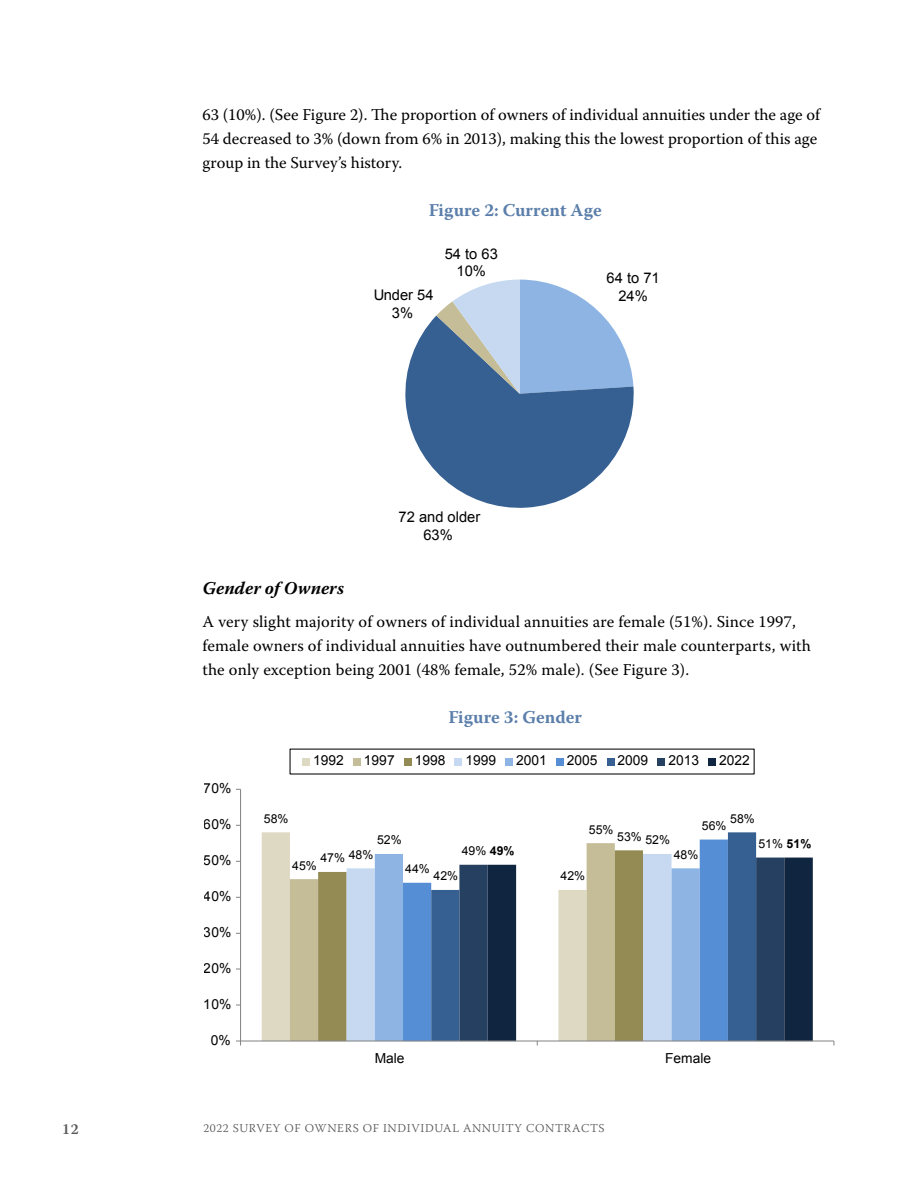
<style>
.page{position:relative;width:918px;height:1188px;background:#fff}
.page>*{position:absolute;margin:0;border:0;box-sizing:border-box;transform-origin:0 0}
.t1{font:700 18px "Warnock Pro";color:#5b7faa}
.t2{font:italic 700 18px "Warnock Pro";letter-spacing:.005em;color:#000}
.t3{font:16.5px/24px "Warnock Pro";letter-spacing:.01em;color:#000}
.t4{font:600 15px "Warnock Pro";color:#58595b}
.t5{font:14.7px/17.9px "Arial";color:#000;text-align:center}
.t6{font:13.8px "Arial";color:#000}
.t7{font:12.3px "Arial";color:#000}
.t8{font:300 12px "Warnock Pro";letter-spacing:.055em;color:#58595b}
.s1{font-weight:700}
</style>
<div class="page">
<svg style="left:405px;top:316px;width:229px;height:192px;fill:#376092"></svg>
<svg style="left:436px;top:280px;width:197px;height:114px"></svg>
<div style="left:262px;top:832px;width:28px;height:208px;background:#ddd9c3"></div>
<div style="left:290px;top:879px;width:28px;height:161px;background:#c4bd97"></div>
<svg style="left:318px;top:868px;width:29px;height:172px;background:#988f5b"></svg>
<svg style="left:347px;top:854px;width:28px;height:186px;background:#cadbf2"></svg>
<div style="left:375px;top:854px;width:28px;height:186px;background:#8eb4e3"></div>
<div style="left:403px;top:882px;width:28px;height:158px;background:#558ed5"></div>
<svg style="left:431px;top:832px;width:325px;height:208px"></svg>
<svg style="left:459px;top:858px;width:29px;height:182px;background:#304a69"></svg>
<svg style="left:488px;top:858px;width:325px;height:182px;background:#8495a3"></svg>
<hr style="left:240px;top:789px;width:1px;height:252px;background:#868686">
<hr style="left:241px;top:1040px;width:593px;height:2px;background:#868686">
<svg style="left:236px;top:1040px;width:5px;height:6px"></svg>
<div style="left:302px;top:758px;width:8px;height:7px;background:#ddd9c3"></div>
<div style="left:353px;top:758px;width:8px;height:7px;background:#c4bd97"></div>
<div style="left:404px;top:758px;width:7px;height:7px;background:#948a54"></div>
<div style="left:455px;top:758px;width:7px;height:7px;background:#c6d9f1"></div>
<div style="left:505px;top:758px;width:8px;height:7px;background:#8eb4e3"></div>
<div style="left:556px;top:758px;width:7px;height:7px;background:#558ed5"></div>
<div style="left:607px;top:758px;width:7px;height:7px;background:#376092"></div>
<div style="left:657px;top:758px;width:8px;height:7px;background:#254061"></div>
<div style="left:708px;top:758px;width:8px;height:7px;background:#10253f"></div>
<p class="t3" style="left:202px;top:102px;width:619px">63 (10%). (See Figure 2). The proportion of owners of individual annuities under the age of<br>54 decreased to 3% (down from 6% in 2013), making this the lowest proportion of this age group in the Survey’s history.</p>
<p class="t1" style="left:429px;top:199px;width:174px">Figure 2: Current Age</p>
<p class="t5" style="left:373px;top:287px;width:62px">Under 54<br>3%</p>
<p class="t5" style="left:445px;top:245px;width:55px">54 to 63<br>10%</p>
<p class="t5" style="left:399px;top:508px;width:83px">72 and older<br>63%</p>
<p class="t5" style="left:607px;top:269px;width:55px">64 to 71<br>24%</p>
<p class="t2" style="left:202px;top:577px;width:143px">Gender of Owners</p>
<p class="t3" style="left:202px;top:609px;width:610px">A very slight majority of owners of individual annuities are female (51%). Since 1997, female owners of individual annuities have outnumbered their male counterparts, with the only exception being 2001 (48% female, 52% male). (See Figure 3).</p>
<p class="t1" style="left:448px;top:706px;width:135px">Figure 3: Gender</p>
<p class="t6" style="left:204px;top:779px;width:29px">70%</p>
<p class="t6" style="left:204px;top:815px;width:29px">60%</p>
<p class="t6" style="left:204px;top:851px;width:29px">50%</p>
<p class="t6" style="left:204px;top:887px;width:29px">40%</p>
<p class="t6" style="left:204px;top:923px;width:29px">30%</p>
<p class="t6" style="left:204px;top:959px;width:29px">20%</p>
<p class="t6" style="left:204px;top:995px;width:29px">10%</p>
<p class="t6" style="left:211px;top:1031px;width:21px">0%</p>
<p class="t6" style="left:313px;top:751px;width:32px">1992</p>
<p class="t6" style="left:364px;top:751px;width:32px">1997</p>
<p class="t6" style="left:415px;top:751px;width:32px">1998</p>
<p class="t6" style="left:465px;top:751px;width:32px">1999</p>
<p class="t6" style="left:516px;top:751px;width:32px">2001</p>
<p class="t6" style="left:567px;top:751px;width:32px">2005</p>
<p class="t6" style="left:618px;top:751px;width:32px">2009</p>
<p class="t6" style="left:668px;top:751px;width:32px">2013</p>
<p class="t6" style="left:719px;top:751px;width:32px">2022</p>
<p class="t7" style="left:264px;top:810px;width:26px">58%</p>
<p class="t7" style="left:730px;top:810px;width:26px">58%</p>
<p class="t7" style="left:702px;top:818px;width:26px">56%</p>
<p class="t7" style="left:589px;top:821px;width:26px">55%</p>
<p class="t7" style="left:617px;top:828px;width:26px">53%</p>
<p class="t7" style="left:377px;top:832px;width:26px">52%</p>
<p class="t7" style="left:645px;top:832px;width:26px">52%</p>
<p class="t7" style="left:758px;top:836px;width:54px">51% <span class="s1">51%</span></p>
<p class="t7" style="left:462px;top:843px;width:54px">49% <span class="s1">49%</span></p>
<p class="t7" style="left:349px;top:846px;width:26px">48%</p>
<p class="t7" style="left:674px;top:846px;width:26px">48%</p>
<p class="t7" style="left:320px;top:850px;width:26px">47%</p>
<p class="t7" style="left:292px;top:857px;width:26px">45%</p>
<p class="t7" style="left:405px;top:861px;width:26px">44%</p>
<p class="t7" style="left:434px;top:868px;width:26px">42%</p>
<p class="t7" style="left:561px;top:868px;width:26px">42%</p>
<p class="t6" style="left:375px;top:1049px;width:31px">Male</p>
<p class="t6" style="left:665px;top:1049px;width:48px">Female</p>
<p class="t4" style="left:62px;top:1120px;width:18px">12</p>
<p class="t8" style="left:203px;top:1121px;width:403px">2022 SURVEY OF OWNERS OF INDIVIDUAL ANNUITY CONTRACTS</p>
</div>
